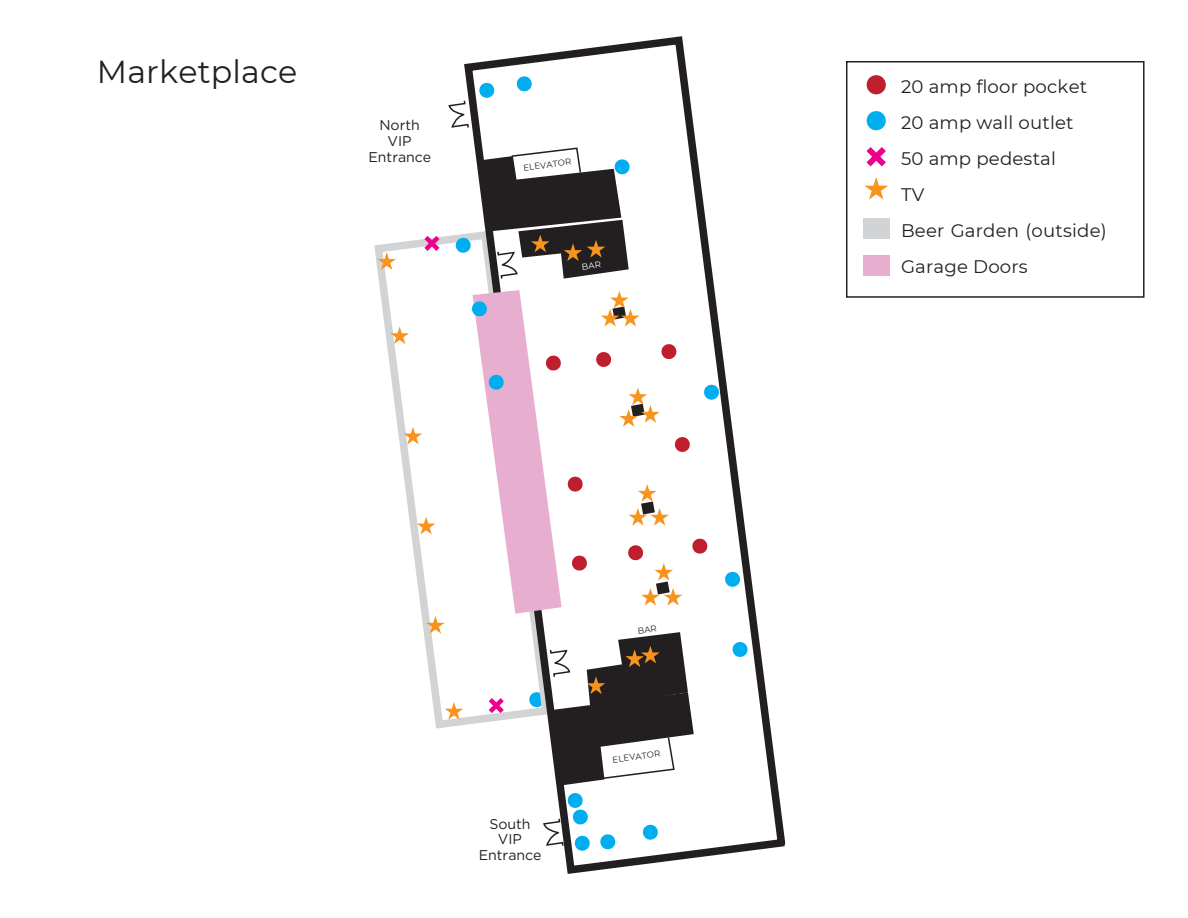
<style>
.page{position:relative;width:1188px;height:918px;background:#fff}
.page>*{position:absolute;margin:0;border:0;box-sizing:border-box;transform-origin:0 0}
.t1{font:31.8px "Montserrat";letter-spacing:.005em;color:#231f20}
.t2{font:18.15px/36px "Montserrat";letter-spacing:.01em;color:#231f20}
.t3{font:14.1px/15.8px "Gotham";color:#231f20;text-align:center}
.t4{font:8.7px "Montserrat";color:#231f20}
</style>
<div class="page">
<svg style="left:374px;top:234px;width:86px;height:495px"></svg>
<svg style="left:460px;top:36px;width:326px;height:838px"></svg>
<svg style="left:377px;top:252px;width:19px;height:18px"></svg>
<svg style="left:390px;top:327px;width:19px;height:17px"></svg>
<svg style="left:404px;top:427px;width:18px;height:18px"></svg>
<svg style="left:417px;top:517px;width:18px;height:17px"></svg>
<svg style="left:426px;top:616px;width:19px;height:18px"></svg>
<svg style="left:445px;top:702px;width:18px;height:18px"></svg>
<svg style="left:424px;top:236px;width:16px;height:15px"></svg>
<svg style="left:489px;top:698px;width:15px;height:15px"></svg>
<svg style="left:448px;top:99px;width:22px;height:30px"></svg>
<svg style="left:455px;top:237px;width:17px;height:17px"></svg>
<svg style="left:471px;top:290px;width:117px;height:324px"></svg>
<svg style="left:601px;top:291px;width:39px;height:36px"></svg>
<svg style="left:619px;top:387px;width:41px;height:40px"></svg>
<svg style="left:629px;top:484px;width:40px;height:42px"></svg>
<svg style="left:627px;top:544px;width:55px;height:62px"></svg>
<svg style="left:542px;top:792px;width:49px;height:60px"></svg>
<svg style="left:846px;top:61px;width:299px;height:237px"></svg>
<svg style="left:867px;top:147px;width:19px;height:19px"></svg>
<div style="left:863px;top:218px;width:26px;height:20px;background:#d1d3d4"></div>
<div style="left:863px;top:255px;width:26px;height:20px;background:#e8aecf"></div>
<svg style="left:482px;top:147px;width:149px;height:133px"></svg>
<svg style="left:528px;top:626px;width:166px;height:160px"></svg>
<p class="t1" style="left:97px;top:53px;width:202px">Marketplace</p>
<p class="t3" style="left:368px;top:117px;width:64px">North<br>VIP<br>Entrance</p>
<p class="t4" style="left:523px;top:162px;width:50px;rotate:-7deg">ELEVATOR</p>
<p class="t3" style="left:479px;top:816px;width:64px">South<br>VIP<br>Entrance</p>
<p class="t4" style="left:612px;top:754px;width:50px;rotate:-7deg">ELEVATOR</p>
<p class="t2" style="left:901px;top:69px;width:188px">20 amp floor pocket<br>20 amp wall outlet</p>
<p class="t2" style="left:901px;top:141px;width:156px">50 amp pedestal</p>
<p class="t2" style="left:901px;top:177px;width:25px">TV</p>
<p class="t2" style="left:901px;top:213px;width:207px">Beer Garden (outside)<br>Garage Doors</p>
</div>
